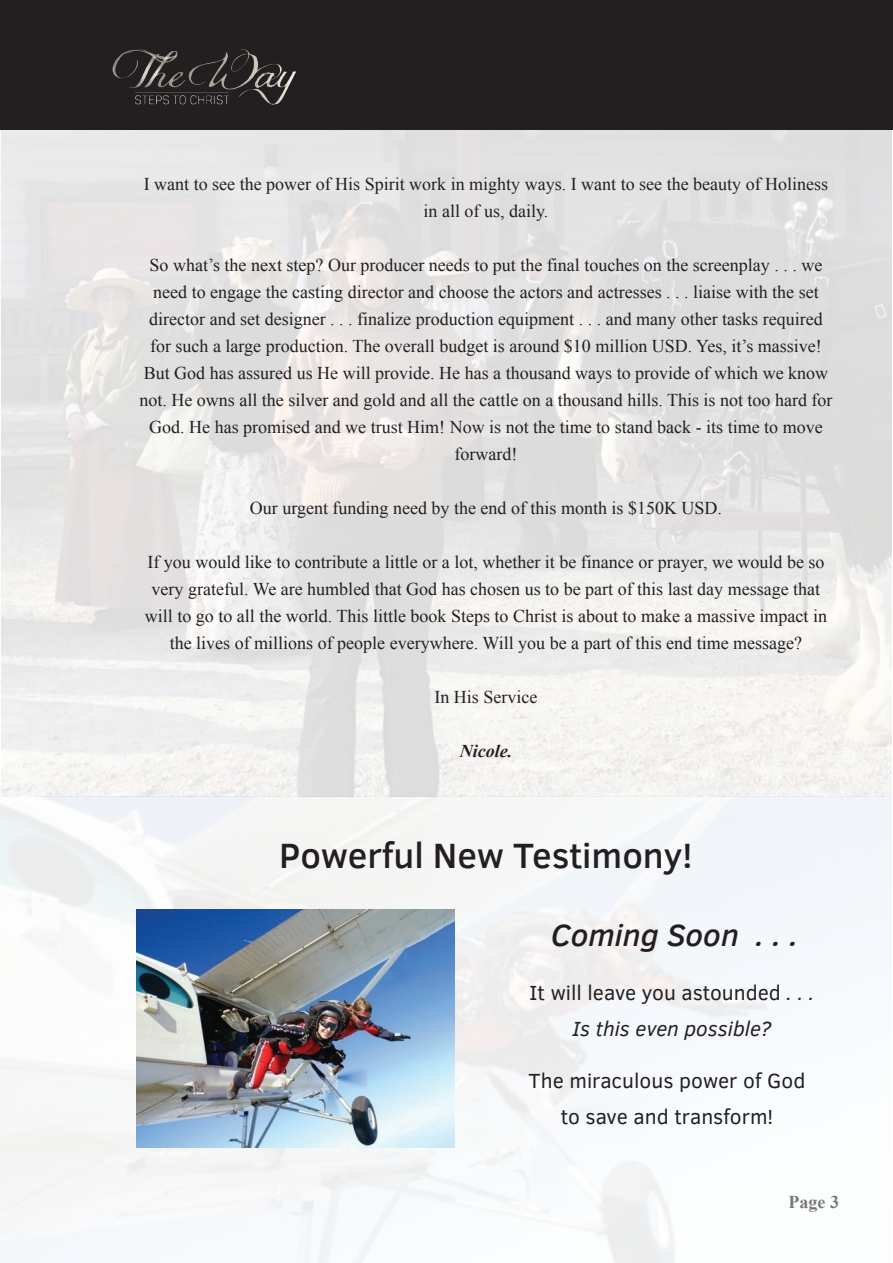
<style>
.page{position:relative;width:893px;height:1263px;background:#fff}
.page>*{position:absolute;margin:0;border:0;box-sizing:border-box;transform-origin:0 0}
.t1{font:500 36px "Clear Sans";color:#231f20}
.t2{font:italic 500 31.5px "Clear Sans";color:#231f20}
.t3{font:21px/36px "Clear Sans";color:#231f20;text-align:center}
.t4{font:18px/27px "Times New Roman";color:#231f20;text-align:center}
.t5{font:italic 700 18px "Times New Roman";color:#231f20}
.t6{font:700 18px "Times New Roman";color:#6c6d70}
.s1{font-style:italic}
</style>
<div class="page">
<img style="left:0;top:130px;width:892px;height:1133px">
<div style="left:0;top:0;width:893px;height:130px;background:#231f20"></div>
<img style="left:112px;top:49px;width:184px;height:56px">
<img style="left:136px;top:909px;width:318px;height:238px">
<p class="t4" style="left:144px;top:170px;width:686px">I want to see the power of His Spirit work in mighty ways. I want to see the beauty of Holiness in all of us, daily.</p>
<p class="t4" style="left:139px;top:251px;width:695px">So what’s the next step? Our producer needs to put the final touches on the screenplay . . . we need to engage the casting director and choose the actors and actresses . . . liaise with the set director and set designer . . . finalize production equipment . . . and many other tasks required for such a large production. The overall budget is around $10 million USD. Yes, it’s massive!<br>But God has assured us He will provide. He has a thousand ways to provide of which we know not. He owns all the silver and gold and all the cattle on a thousand hills. This is not too hard for God. He has promised and we trust Him! Now is not the time to stand back - its time to move forward!</p>
<p class="t4" style="left:250px;top:494px;width:474px">Our urgent funding need by the end of this month is $150K USD.</p>
<p class="t4" style="left:145px;top:548px;width:684px">If you would like to contribute a little or a lot, whether it be finance or prayer, we would be so very grateful. We are humbled that God has chosen us to be part of this last day message that will to go to all the world. This little book Steps to Christ is about to make a massive impact in the lives of millions of people everywhere. Will you be a part of this end time message?</p>
<p class="t4" style="left:434px;top:683px;width:104px">In His Service</p>
<p class="t5" style="left:460px;top:738px;width:54px">Nicole.</p>
<h1 class="t1" style="left:279px;top:830px;width:415px">Powerful New Testimony!</h1>
<h2 class="t2" style="left:551px;top:913px;width:248px">Coming Soon . . .</h2>
<p class="t3" style="left:530px;top:974px;width:286px">It will leave you astounded <span class="s1">. . .<br>Is this even possible?</span></p>
<p class="t3" style="left:529px;top:1063px;width:278px">The miraculous power of God to save and transform!</p>
<p class="t6" style="left:788px;top:1190px;width:52px">Page 3</p>
</div>
